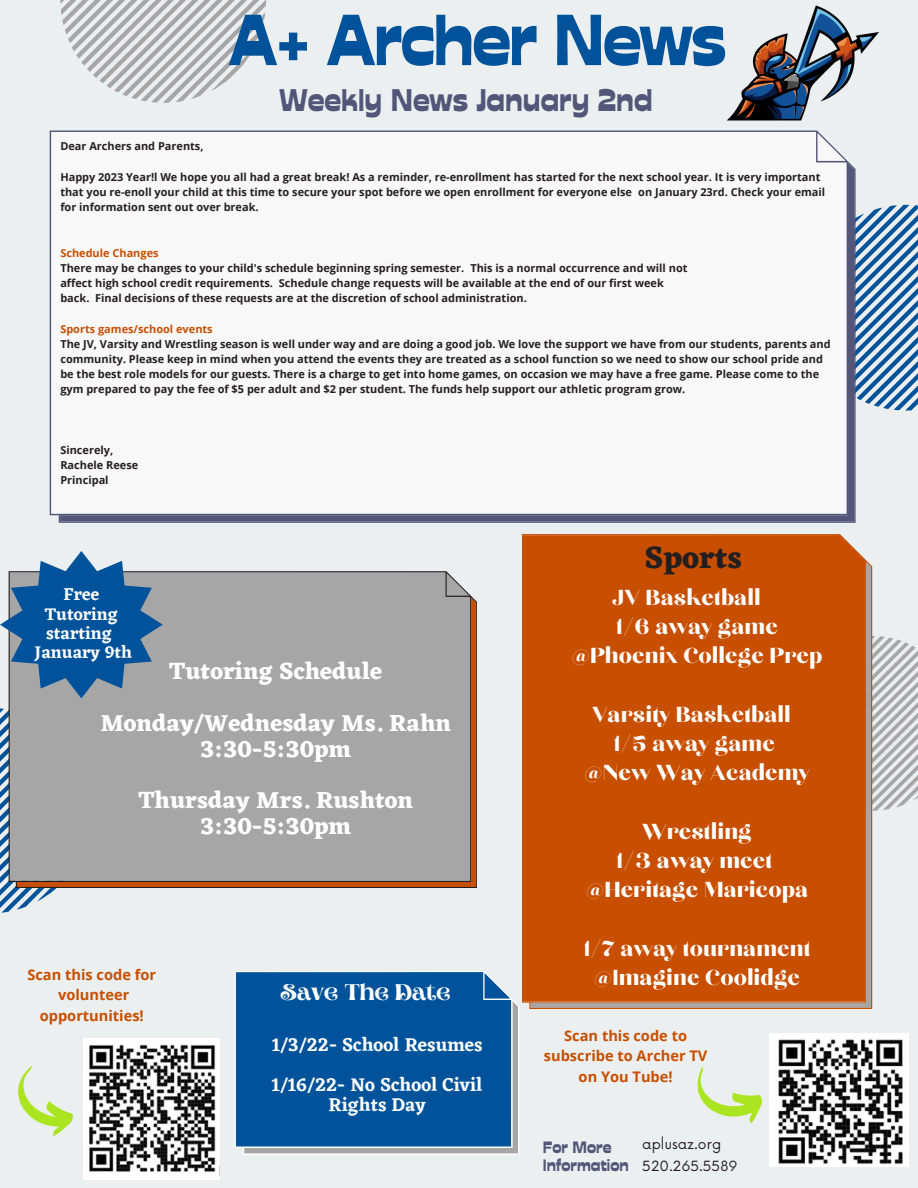
<style>
.page{position:relative;width:918px;height:1188px;background:#ebefef}
.page>*{position:absolute;margin:0;border:0;box-sizing:border-box;transform-origin:0 0}
.t1{font:72px "Stadio Now Novarese";letter-spacing:-.025em;color:#00539b}
.t2{font:700 31.65px "Eczar";color:#231f20}
.t3{font:31.2px "Stadio Now Novarese";color:#545679}
.t4{font:27.15px/29.2px "Chloe";color:#fff;text-align:center}
.t5{font:700 24px/51.8px "Eczar";color:#fff;text-align:center}
.t6{font:600 22.65px "Aprila";color:#fff}
.t7{font:600 19.05px/40.5px "Eczar";color:#fff}
.t8{font:600 17.55px/19.2px "Eczar";color:#fff;text-align:center}
.t9{font:16.35px/18px "Stadio Now Novarese";color:#545679}
.t10{font:700 14.55px/20.4px "Open Sans";color:#c84e00;text-align:center}
.t11{font:13.8px/22.5px "Now";letter-spacing:.01em;color:#231f20}
.t12{font:700 10.95px/15.1px "Open Sans";color:#231f20}
.t13{font:700 10.95px "Open Sans";color:#c84e00}
</style>
<div class="page">
<svg style="left:872px;top:636px;width:46px;height:175px"></svg>
<svg style="left:856px;top:205px;width:62px;height:206px"></svg>
<svg style="left:0;top:708px;width:57px;height:205px"></svg>
<svg style="left:60px;top:0;width:206px;height:103px"></svg>
<div style="left:50px;top:131px;width:806px;height:392px;background:#f8f8f8"></div>
<img style="left:727px;top:5px;width:152px;height:116px">
<svg style="left:235px;top:971px;width:284px;height:184px;background:#125e9f"></svg>
<img style="left:770px;top:1034px;width:138px;height:133px">
<img style="left:83px;top:1039px;width:137px;height:140px">
<svg style="left:18px;top:1066px;width:55px;height:70px"></svg>
<svg style="left:697px;top:1049px;width:73px;height:90px"></svg>
<div style="left:9px;top:571px;width:468px;height:317px;background:#a6a6a6"></div>
<div style="left:522px;top:534px;width:350px;height:475px;background:#c84e00"></div>
<svg style="left:0;top:551px;width:162px;height:147px"></svg>
<h1 class="t1" style="left:228px;top:-3px;width:500px">A+ Archer News</h1>
<h3 class="t3" style="left:279px;top:81px;width:375px">Weekly News January 2nd</h3>
<p class="t12" style="left:60px;top:139px;width:145px">Dear Archers and Parents,</p>
<p class="t12" style="left:60px;top:169px;width:766px">Happy 2023 Year!l We hope you all had a great break! As a reminder, re-enrollment has started for the next school year. It is very important that you re-enoll your child at this time to secure your spot before we open enrollment for everyone else on January 23rd. Check your email for information sent out over break.</p>
<p class="t13" style="left:60px;top:245px;width:100px">Schedule Changes</p>
<p class="t12" style="left:60px;top:260px;width:629px">There may be changes to your child's schedule beginning spring semester. This is a normal occurrence and will not affect high school credit requirements. Schedule change requests will be available at the end of our first week back. Final decisions of these requests are at the discretion of school administration.</p>
<p class="t13" style="left:60px;top:321px;width:154px">Sports games/school events</p>
<p class="t12" style="left:60px;top:336px;width:772px">The JV, Varsity and Wrestling season is well under way and are doing a good job. We love the support we have from our students, parents and community. Please keep in mind when you attend the events they are treated as a school function so we need to show our school pride and be the best role models for our guests. There is a charge to get into home games, on occasion we may have a free game. Please come to the gym prepared to pay the fee of $5 per adult and $2 per student. The funds help support our athletic program grow.</p>
<p class="t12" style="left:60px;top:442px;width:79px">Sincerely,<br>Rachele Reese<br>Principal</p>
<h3 class="t8" style="left:35px;top:585px;width:99px">Free<br>Tutoring starting<br>January 9th</h3>
<h3 class="t5" style="left:100px;top:645px;width:352px">Tutoring Schedule<br>Monday/Wednesday Ms. Rahn</h3>
<h3 class="t5" style="left:138px;top:722px;width:276px">3:30-5:30pm<br>Thursday Mrs. Rushton</h3>
<h3 class="t5" style="left:200px;top:800px;width:153px">3:30-5:30pm</h3>
<h3 class="t10" style="left:27px;top:964px;width:130px">Scan this code for volunteer opportunities!</h3>
<h3 class="t6" style="left:280px;top:983px;width:171px">Save The Date</h3>
<h3 class="t7" style="left:272px;top:1024px;width:213px">1/3/22- School Resumes<br>1/16/22- No School Civil</h3>
<h3 class="t7" style="left:329px;top:1084px;width:99px">Rights Day</h3>
<h2 class="t2" style="left:645px;top:539px;width:99px">Sports</h2>
<h3 class="t4" style="left:611px;top:584px;width:151px">JV Basketball</h3>
<h3 class="t4" style="left:616px;top:613px;width:164px">1/6 away game</h3>
<h3 class="t4" style="left:571px;top:642px;width:253px">@Phoenix College Prep</h3>
<h3 class="t4" style="left:584px;top:701px;width:227px">Varsity Basketball<br>1/5 away game @New Way Academy</h3>
<h3 class="t4" style="left:586px;top:818px;width:224px">Wrestling<br>1/3 away meet @Heritage Maricopa</h3>
<h3 class="t4" style="left:583px;top:935px;width:229px">1/7 away tournament @Imagine Coolidge</h3>
<h3 class="t10" style="left:544px;top:1025px;width:165px">Scan this code to subscribe to Archer TV on You Tube!</h3>
<h3 class="t9" style="left:543px;top:1138px;width:87px">For More<br>Information</h3>
<p class="t11" style="left:642px;top:1133px;width:97px">aplusaz.org<br>520.265.5589</p>
</div>
